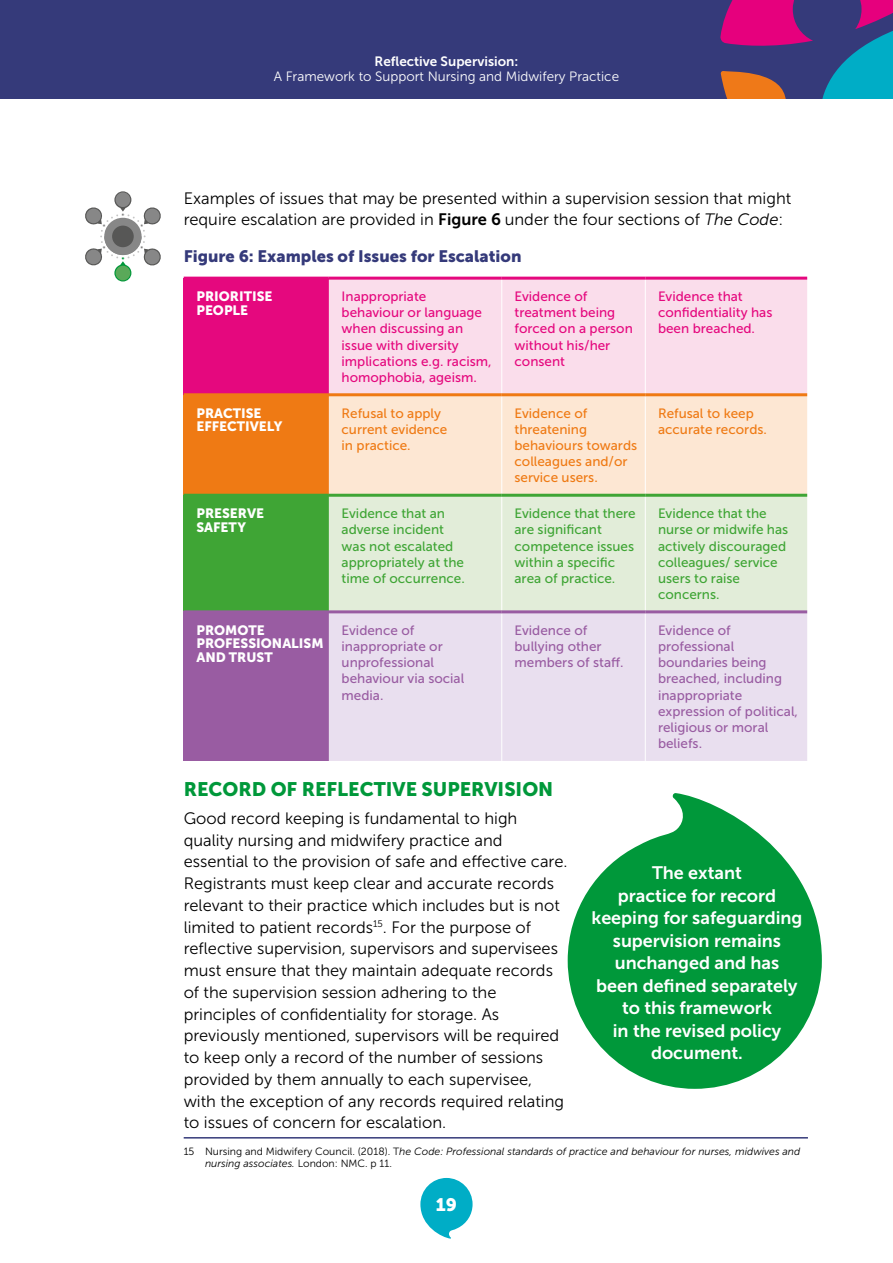
<style>
.page{position:relative;width:893px;height:1263px;background:#fff}
.page>*{position:absolute;margin:0;border:0;box-sizing:border-box;transform-origin:0 0}
.Body{font:19.5px "Museo Sans 900";color:#00983a}
.Body-2{font:18px/22.5px "Museo Sans 700";color:#fff;text-align:center}
.t1{font:18px "Museo Sans 900";color:#fff}
.Body-3{font:16.5px/21.8px "Museo Sans 300";color:#000}
.Body-4{font:16.5px "Museo Sans 900";color:#353a7a}
.t2{font:13.5px/16.2px "Museo Sans 500";color:#3fa535}
.t3{font:13.5px/16.2px "Museo Sans 500";color:#995ca2}
.t4{font:13.5px/16.2px "Museo Sans 500";color:#e5087e}
.t5{font:13.5px/16.2px "Museo Sans 500";color:#ef7a14}
.t6{font:13.5px/13.5px "Museo Sans 900";color:#fff}
.t7{font:13.5px "Museo Sans 300";color:#fff}
.t8{font:13.5px "Museo Sans 700";color:#fff}
.Footnote{font:italic 10.5px/12.6px "Museo Sans 300";color:#000}
.s1{font-family:"Museo Sans 700"}
.s2{font-style:italic}
.s3{font-style:normal}
</style>
<div class="page">
<div style="left:184px;top:278px;width:145px;height:117px;background:#e5087e"></div>
<div style="left:329px;top:280px;width:478px;height:113px;background:#faddeb"></div>
<div style="left:184px;top:395px;width:145px;height:100px;background:#ef7a14"></div>
<div style="left:329px;top:396px;width:478px;height:98px;background:#fde7d3"></div>
<div style="left:184px;top:495px;width:145px;height:117px;background:#3fa535"></div>
<div style="left:329px;top:497px;width:478px;height:113px;background:#e2edd9"></div>
<div style="left:184px;top:612px;width:145px;height:149px;background:#995ca2"></div>
<div style="left:329px;top:613px;width:478px;height:148px;background:#e9dfef"></div>
<hr style="left:501px;top:280px;width:1px;height:113px;background:#fff">
<hr style="left:645px;top:280px;width:1px;height:113px;background:#fff">
<hr style="left:501px;top:396px;width:1px;height:98px;background:#fff">
<hr style="left:645px;top:396px;width:1px;height:98px;background:#fff">
<hr style="left:501px;top:497px;width:1px;height:113px;background:#fff">
<hr style="left:645px;top:497px;width:1px;height:113px;background:#fff">
<hr style="left:501px;top:613px;width:1px;height:148px;background:#fff">
<hr style="left:645px;top:613px;width:1px;height:148px;background:#fff">
<hr style="left:184px;top:393px;width:145px;height:3px;background:#ef7a14">
<hr style="left:329px;top:393px;width:173px;height:3px;background:#ef7a14">
<hr style="left:502px;top:393px;width:143px;height:3px;background:#ef7a14">
<hr style="left:645px;top:393px;width:162px;height:3px;background:#ef7a14">
<hr style="left:184px;top:494px;width:145px;height:3px;background:#3fa535">
<hr style="left:329px;top:494px;width:173px;height:3px;background:#3fa535">
<hr style="left:502px;top:494px;width:143px;height:3px;background:#3fa535">
<hr style="left:645px;top:494px;width:162px;height:3px;background:#3fa535">
<hr style="left:184px;top:610px;width:145px;height:3px;background:#995ca2">
<hr style="left:329px;top:610px;width:173px;height:3px;background:#995ca2">
<hr style="left:502px;top:610px;width:143px;height:3px;background:#995ca2">
<hr style="left:645px;top:610px;width:162px;height:3px;background:#995ca2">
<hr style="left:184px;top:277px;width:145px;height:3px;background:#e5087e">
<hr style="left:329px;top:277px;width:173px;height:3px;background:#e5087e">
<hr style="left:502px;top:277px;width:143px;height:3px;background:#e5087e">
<hr style="left:645px;top:277px;width:162px;height:3px;background:#e5087e">
<hr style="left:184px;top:1137px;width:624px;height:1px;background:#353a7a">
<svg style="left:85px;top:191px;width:76px;height:90px"></svg>
<svg style="left:568px;top:793px;width:254px;height:296px;fill:#00983a"></svg>
<div style="left:0;top:0;width:893px;height:99px;background:#353a7a"></div>
<svg style="left:720px;top:0;width:173px;height:99px"></svg>
<svg style="left:420px;top:1178px;width:53px;height:61px"></svg>
<p class="t8" style="left:374px;top:54px;width:145px">Reflective Supervision:</p>
<p class="t7" style="left:274px;top:69px;width:347px">A Framework to Support Nursing and Midwifery Practice</p>
<p class="Body-3" style="left:184px;top:187px;width:609px">Examples of issues that may be presented within a supervision session that might require escalation are provided in <span class="s1">Figure 6</span> under the four sections of <span class="s2">The Code</span>:</p>
<p class="Body-4" style="left:184px;top:247px;width:339px">Figure 6: Examples of Issues for Escalation</p>
<p class="t6" style="left:196px;top:289px;width:78px">PRIORITISE<br>PEOPLE</p>
<p class="t4" style="left:342px;top:288px;width:152px">Inappropriate behaviour or language when discussing an issue with diversity implications e.g. racism, homophobia, ageism.</p>
<p class="t4" style="left:514px;top:288px;width:120px">Evidence of treatment being forced on a person without his/her consent</p>
<p class="t4" style="left:658px;top:288px;width:116px">Evidence that confidentiality has been breached.</p>
<p class="t6" style="left:196px;top:406px;width:87px">PRACTISE<br>EFFECTIVELY</p>
<p class="t5" style="left:342px;top:405px;width:107px">Refusal to apply current evidence in practice.</p>
<p class="t5" style="left:514px;top:405px;width:124px">Evidence of threatening behaviours towards colleagues and/or service users.</p>
<p class="t5" style="left:658px;top:405px;width:110px">Refusal to keep accurate records.</p>
<p class="t6" style="left:196px;top:507px;width:69px">PRESERVE<br>SAFETY</p>
<p class="t2" style="left:342px;top:505px;width:125px">Evidence that an adverse incident was not escalated appropriately at the time of occurrence.</p>
<p class="t2" style="left:514px;top:505px;width:123px">Evidence that there are significant competence issues within a specific area of practice.</p>
<p class="t2" style="left:658px;top:505px;width:132px">Evidence that the nurse or midwife has actively discouraged colleagues/ service users to raise concerns.</p>
<p class="t6" style="left:196px;top:623px;width:129px">PROMOTE<br>PROFESSIONALISM<br>AND TRUST</p>
<p class="t3" style="left:342px;top:622px;width:124px">Evidence of inappropriate or unprofessional behaviour via social media.</p>
<p class="t3" style="left:514px;top:622px;width:111px">Evidence of bullying other members of staff.</p>
<p class="t3" style="left:658px;top:622px;width:142px">Evidence of professional boundaries being breached, including inappropriate expression of political, religious or moral beliefs.</p>
<p class="Body" style="left:184px;top:778px;width:371px">RECORD OF REFLECTIVE SUPERVISION</p>
<p class="Body-3" style="left:184px;top:807px;width:385px">Good record keeping is fundamental to high quality nursing and midwifery practice and essential to the provision of safe and effective care.<br>Registrants must keep clear and accurate records relevant to their practice which includes but is not limited to patient records<sup>15</sup>. For the purpose of reflective supervision, supervisors and supervisees must ensure that they maintain adequate records of the supervision session adhering to the principles of confidentiality for storage. As previously mentioned, supervisors will be required to keep only a record of the number of sessions provided by them annually to each supervisee, with the exception of any records required relating to issues of concern for escalation.</p>
<p class="Footnote" style="left:205px;top:1145px;width:597px;text-indent:-21px"><span class="s3">15 Nursing and Midwifery Council. (2018). T</span>he Code: Professional standards of practice and behaviour for nurses, midwives and nursing associates. <span class="s3">London: NMC. p 11.</span></p>
<p class="Body-2" style="left:591px;top:862px;width:212px">The extant<br>practice for record keeping for safeguarding supervision remains unchanged and has been defined separately to this framework<br>in the revised policy document.</p>
<p class="t1" style="left:436px;top:1194px;width:23px">19</p>
</div>
